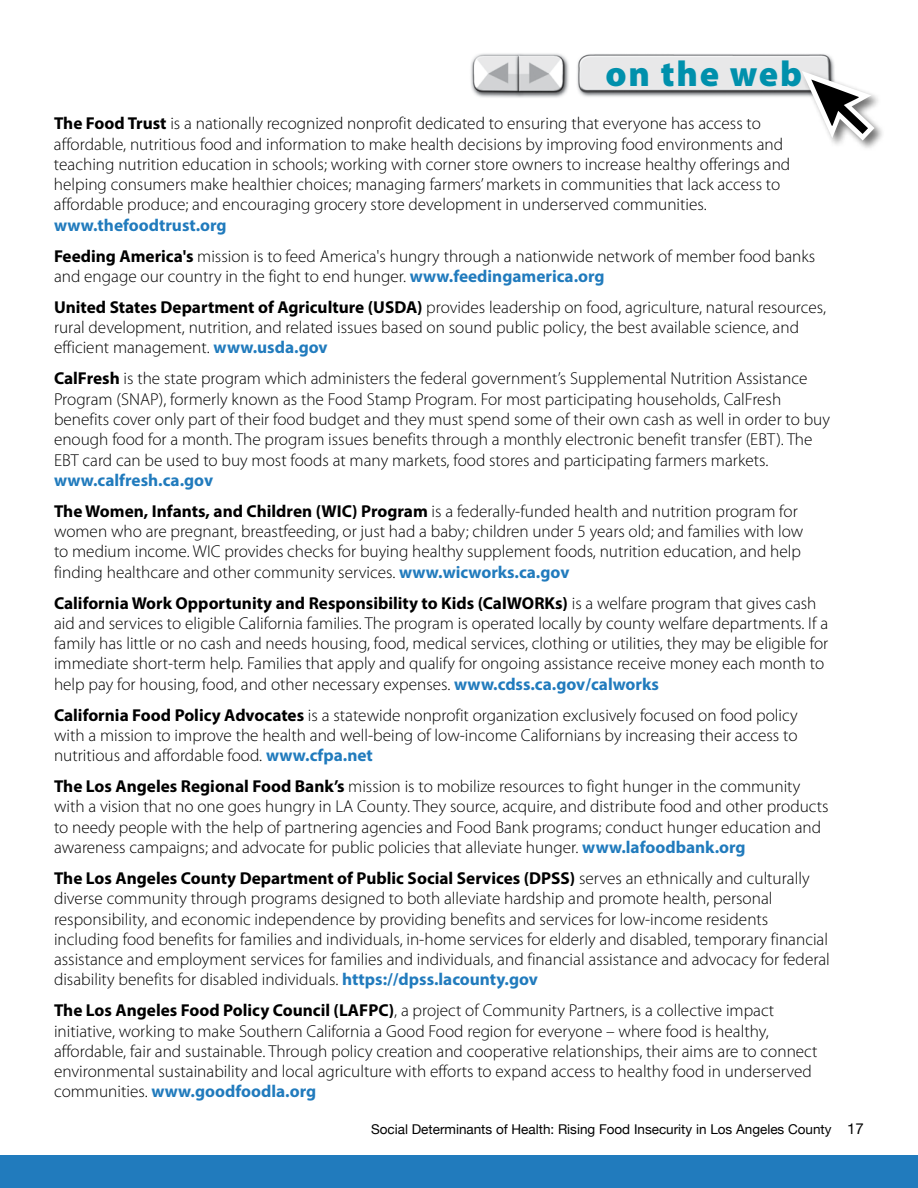
<style>
.page{position:relative;width:918px;height:1188px;background:#fff}
.page>*{position:absolute;margin:0;border:0;box-sizing:border-box;transform-origin:0 0}
.t1{font:900 36px "Myriad Pro";letter-spacing:.05em;color:#0090ac}
.t2{font:300 17.25px/20.2px "Myriad Pro";color:#000}
.t3{font:13.5px "Helvetica Neue";color:#000}
.s1{font-weight:700}
.s2{font-weight:700;color:#217bbd}
.s3{font-size:15px}
</style>
<div class="page">
<div style="left:0;top:1156px;width:918px;height:32px;background:#217bbd"></div>
<img style="left:471px;top:53px;width:361px;height:45px">
<div style="left:801px;top:70px;width:85px;height:82px;background:#000;opacity:.55"></div>
<svg style="left:802px;top:58px;width:84px;height:83px"></svg>
<h1 class="t1" style="left:606px;top:52px;width:198px">on the web</h1>
<p class="t2" style="left:54px;top:115px;width:738px"><span class="s1">The Food Trust</span> is a nationally recognized nonprofit dedicated to ensuring that everyone has access to affordable, nutritious food and information to make health decisions by improving food environments and teaching nutrition education in schools; working with corner store owners to increase healthy offerings and helping consumers make healthier choices; managing farmers’ markets in communities that lack access to affordable produce; and encouraging grocery store development in underserved communities.</p>
<p class="t2" style="left:54px;top:211px;width:763px;line-height:31px"><span class="s2">www.thefoodtrust.org<br></span><span class="s1">Feeding America's</span> mission is to feed America's hungry through a nationwide network of member food banks</p>
<p class="t2" style="left:54px;top:262px;width:774px;line-height:31px">and engage our country in the fight to end hunger. <span class="s2">www.feedingamerica.org<br></span><span class="s1">United States Department of Agriculture (USDA)</span> provides leadership on food, agriculture, natural resources,</p>
<p class="t2" style="left:54px;top:319px;width:747px">rural development, nutrition, and related issues based on sound public policy, the best available science, and efficient management. <span class="s2">www.usda.gov</span></p>
<p class="t2" style="left:54px;top:370px;width:778px"><span class="s1">CalFresh</span> is the state program which administers the federal government’s Supplemental Nutrition Assistance Program (SNAP), formerly known as the Food Stamp Program. For most participating households, CalFresh benefits cover only part of their food budget and they must spend some of their own cash as well in order to buy enough food for a month. The program issues benefits through a monthly electronic benefit transfer (EBT). The EBT card can be used to buy most foods at many markets, food stores and participating farmers markets.</p>
<p class="t2" style="left:54px;top:466px;width:745px;line-height:31px"><span class="s2">www.calfresh.ca.gov<br></span><span class="s1">The Women, Infants, and Children (WIC) Program</span> is a federally-funded health and nutrition program for</p>
<p class="t2" style="left:54px;top:523px;width:751px">women who are pregnant, breastfeeding, or just had a baby; children under 5 years old; and families with low to medium income. WIC provides checks for buying healthy supplement foods, nutrition education, and help finding healthcare and other community services. <span class="s2">www.wicworks.ca.gov</span></p>
<p class="t2" style="left:54px;top:594px;width:776px"><span class="s1">California Work Opportunity and Responsibility to Kids (CalWORKs)</span> is a welfare program that gives cash aid and services to eligible California families. The program is operated locally by county welfare departments. If a family has little or no cash and needs housing, food, medical services, clothing or utilities, they may be eligible for immediate short-term help. Families that apply and qualify for ongoing assistance receive money each month to help pay for housing, food, and other necessary expenses. <span class="s2">www.cdss.ca.gov/calworks</span></p>
<p class="t2" style="left:54px;top:706px;width:745px;text-align:justify"><span class="s1">California Food Policy Advocates</span> is a statewide nonprofit organization exclusively focused on food policy with a mission to improve the health and well-being of low-income Californians by increasing their access to nutritious and affordable food. <span class="s2">www.cfpa.net</span></p>
<p class="t2" style="left:54px;top:778px;width:776px"><span class="s1">The Los Angeles Regional Food Bank’s</span> mission is to mobilize resources to fight hunger in the community with a vision that no one goes hungry in LA County. They source, acquire, and distribute food and other products to needy people with the help of partnering agencies and Food Bank programs; conduct hunger education and awareness campaigns; and advocate for public policies that alleviate hunger. <span class="s2">www.lafoodbank.org</span></p>
<p class="t2" style="left:54px;top:870px;width:777px"><span class="s1">The Los Angeles County Department of Public Social Services (DPSS)</span> serves an ethnically and culturally diverse community through programs designed to both alleviate hardship and promote health, personal responsibility, and economic independence by providing benefits and services for low-income residents including food benefits for families and individuals, in-home services for elderly and disabled, temporary financial assistance and employment services for families and individuals, and financial assistance and advocacy for federal disability benefits for disabled individuals. <span class="s2">https://dpss.lacounty.gov</span></p>
<p class="t2" style="left:54px;top:1002px;width:765px"><span class="s1">The Los Angeles Food Policy Council (LAFPC)</span>, a project of Community Partners, is a collective impact initiative, working to make Southern California a Good Food region for everyone – where food is healthy, affordable, fair and sustainable. Through policy creation and cooperative relationships, their aims are to connect environmental sustainability and local agriculture with efforts to expand access to healthy food in underserved communities. <span class="s2">www.goodfoodla.org</span></p>
<p class="t3" style="left:371px;top:1124px;width:494px">Social Determinants of Health: Rising Food Insecurity in Los Angeles County <span class="s3">17</span></p>
</div>
